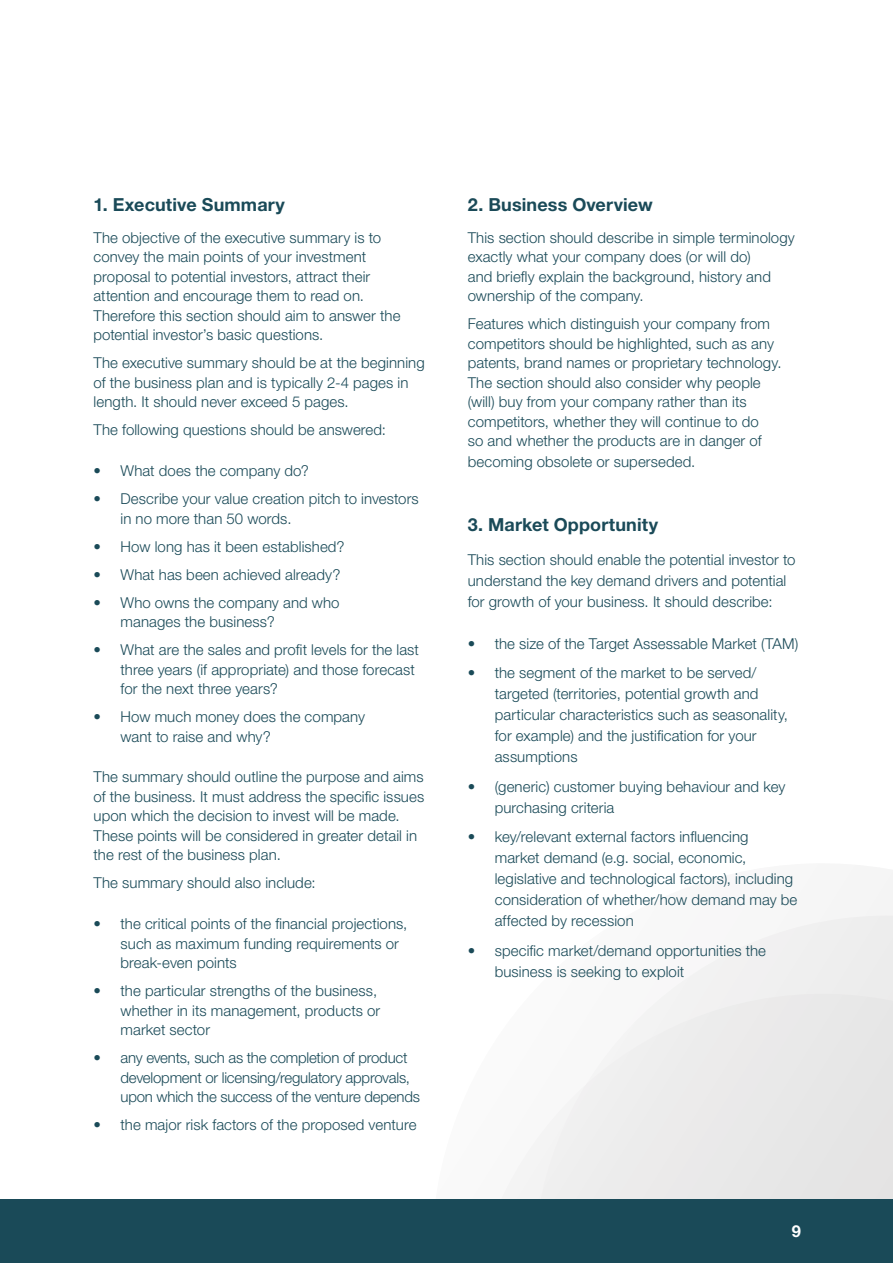
<style>
.page{position:relative;width:893px;height:1263px;background:#fff}
.page>*{position:absolute;margin:0;border:0;box-sizing:border-box;transform-origin:0 0}
.t1{font:700 18px "Helvetica Neue LT Std";letter-spacing:.005em;color:#1a4a58}
.t2{font:700 16.5px "Helvetica Neue LT Std";color:#fff}
.t3{font:300 15px/19.5px "Helvetica Neue LT Std";letter-spacing:.005em;color:#1a4a58}
.t4{font:300 15px/19.5px "Helvetica Neue LT Std";letter-spacing:-.015em;color:#1a4a58}
</style>
<div class="page">
<div style="left:674px;top:910px;width:219px;height:78px;background:#f1f0f1"></div>
<svg style="left:502px;top:988px;width:391px;height:211px;fill:#ecebeb"></svg>
<div style="left:0;top:1199px;width:893px;height:64px;background:#1a4a58"></div>
<p class="t1" style="left:94px;top:193px;width:193px">1. Executive Summary</p>
<p class="t3" style="left:94px;top:227px;width:308px">The objective of the executive summary is to convey the main points of your investment proposal to potential investors, attract their attention and encourage them to read on.<br>Therefore this section should aim to answer the potential investor’s basic questions.</p>
<p class="t3" style="left:94px;top:353px;width:333px">The executive summary should be at the beginning of the business plan and is typically 2-4 pages in length. It should never exceed 5 pages.</p>
<p class="t3" style="left:94px;top:420px;width:294px">The following questions should be answered:</p>
<p class="t3" style="left:94px;top:461px;width:217px">• What does the company do?</p>
<p class="t3" style="left:121px;top:489px;width:300px;text-indent:-27px">• Describe your value creation pitch to investors in no more than 50 words.</p>
<p class="t3" style="left:94px;top:536px;width:252px">• How long has it been established?</p>
<p class="t3" style="left:94px;top:564px;width:248px">• What has been achieved already?</p>
<p class="t3" style="left:121px;top:592px;width:221px;text-indent:-27px">• Who owns the company and who manages the business?</p>
<p class="t3" style="left:121px;top:640px;width:300px;text-indent:-27px">• What are the sales and profit levels for the last three years (if appropriate) and those forecast for the next three years?</p>
<p class="t3" style="left:121px;top:707px;width:246px;text-indent:-27px">• How much money does the company want to raise and why?</p>
<p class="t3" style="left:94px;top:767px;width:332px">The summary should outline the purpose and aims of the business. It must address the specific issues upon which the decision to invest will be made.<br>These points will be considered in greater detail in the rest of the business plan.</p>
<p class="t3" style="left:94px;top:873px;width:224px">The summary should also include:</p>
<p class="t3" style="left:121px;top:914px;width:288px;text-indent:-27px">• the critical points of the financial projections, such as maximum funding requirements or break-even points</p>
<p class="t3" style="left:121px;top:981px;width:261px;text-indent:-27px">• the particular strengths of the business, whether in its management, products or market sector</p>
<p class="t4" style="left:121px;top:1048px;width:301px;text-indent:-27px">• any events, such as the completion of product development or licensing/regulatory approvals, upon which the success of the venture depends</p>
<p class="t3" style="left:94px;top:1115px;width:324px">• the major risk factors of the proposed venture</p>
<p class="t1" style="left:468px;top:193px;width:186px">2. Business Overview</p>
<p class="t3" style="left:468px;top:227px;width:329px">This section should describe in simple terminology exactly what your company does (or will do)<br>and briefly explain the background, history and ownership of the company.</p>
<p class="t3" style="left:468px;top:314px;width:315px">Features which distinguish your company from competitors should be highlighted, such as any patents, brand names or proprietary technology.<br>The section should also consider why people (will) buy from your company rather than its competitors, whether they will continue to do<br>so and whether the products are in danger of</p>
<p class="t3" style="left:468px;top:452px;width:229px">becoming obsolete or superseded.</p>
<p class="t1" style="left:468px;top:513px;width:192px">3. Market Opportunity</p>
<p class="t3" style="left:468px;top:548px;width:329px;line-height:21px">This section should enable the potential investor to understand the key demand drivers and potential for growth of your business. It should describe:</p>
<p class="t3" style="left:468px;top:633px;width:332px">• the size of the Target Assessable Market (TAM)</p>
<p class="t3" style="left:495px;top:662px;width:295px;line-height:21px;text-indent:-27px">• the segment of the market to be served/ targeted (territories, potential growth and particular characteristics such as seasonality, for example) and the justification for your assumptions</p>
<p class="t3" style="left:495px;top:776px;width:292px;line-height:21px;text-indent:-27px">• (generic) customer buying behaviour and key purchasing criteria</p>
<p class="t3" style="left:495px;top:826px;width:304px;line-height:21px;text-indent:-27px">• key/relevant external factors influencing<br>market demand (e.g. social, economic, legislative and technological factors), including consideration of whether/how demand may be affected by recession</p>
<p class="t3" style="left:495px;top:940px;width:273px;line-height:21px;text-indent:-27px">• specific market/demand opportunities the business is seeking to exploit</p>
<p class="t2" style="left:792px;top:1221px;width:11px">9</p>
</div>
